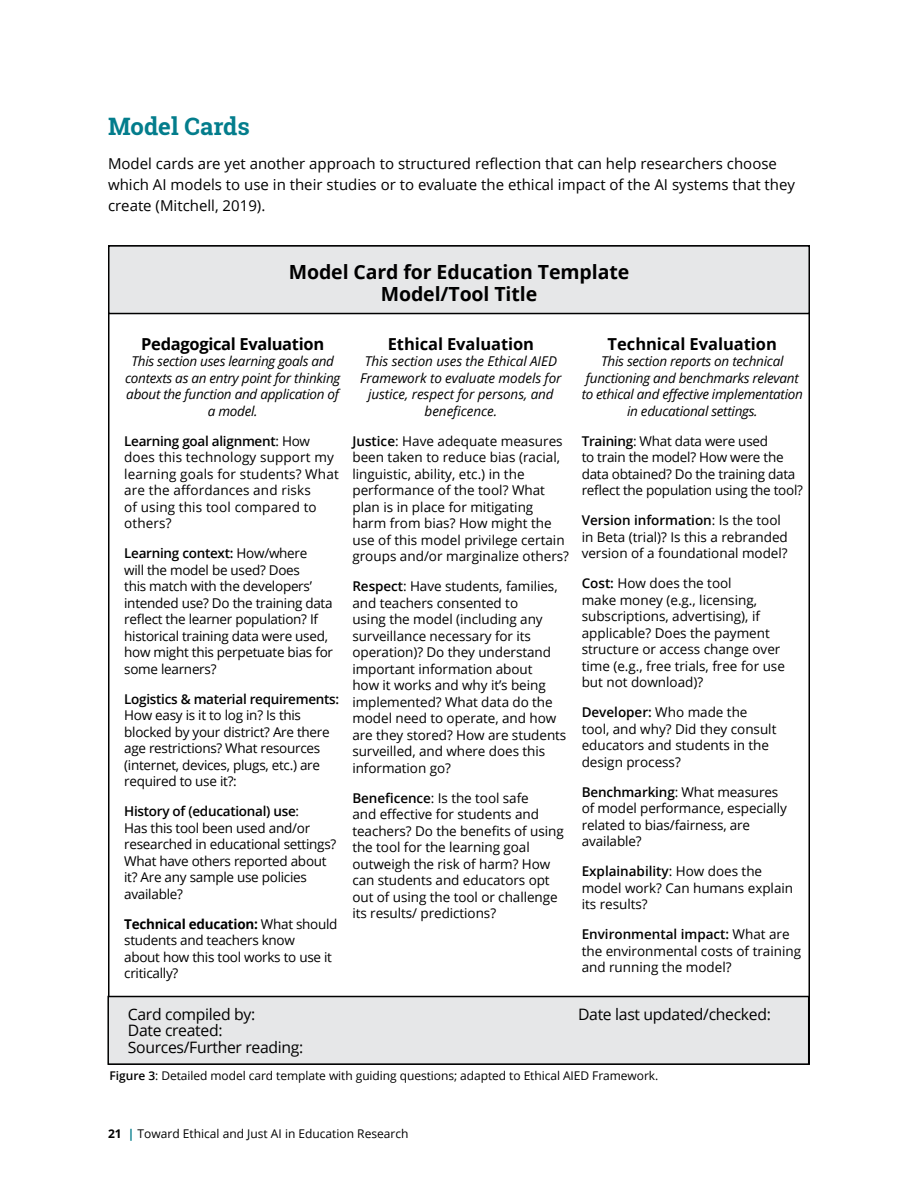
<style>
.page{position:relative;width:918px;height:1188px;background:#fff}
.page>*{position:absolute;margin:0;border:0;box-sizing:border-box;transform-origin:0 0}
.t1{font:700 24px "Roboto Slab";color:#037d8c}
.t2{font:700 19.5px/22.5px "Open Sans";letter-spacing:-.005em;color:#000;text-align:center}
.t3{font:700 16.5px "Open Sans";letter-spacing:-.005em;color:#000}
.t4{font:15.75px/16.5px "Open Sans";letter-spacing:-.02em;color:#000}
.t5{font:15px/21px "Open Sans";color:#000}
.t6{font:13.5px/16.5px "Open Sans";letter-spacing:-.005em;color:#000}
.t7{font:italic 13.5px/16.5px "Open Sans";letter-spacing:-.02em;color:#000;text-align:center}
.t8{font:600 13.5px "Open Sans";letter-spacing:-.02em;color:#000}
.t9{font:12px "Open Sans";letter-spacing:-.005em;color:#000}
.s1{font-weight:600}
.s2{font-weight:700}
.s3{font-weight:700;color:#037d8c}
</style>
<div class="page">
<div style="left:109px;top:246px;width:700px;height:68px;background:#e6e7e8"></div>
<div style="left:108px;top:245px;width:702px;height:69px;border:2px solid #000"></div>
<div style="left:108px;top:997px;width:701px;height:67px;background:#e6e7e8"></div>
<div style="left:107px;top:996px;width:702px;height:69px;border:2px solid #000"></div>
<h1 class="t1" style="left:108px;top:110px;width:143px">Model Cards</h1>
<p class="t5" style="left:108px;top:153px;width:689px">Model cards are yet another approach to structured reflection that can help researchers choose which AI models to use in their studies or to evaluate the ethical impact of the AI systems that they create (Mitchell, 2019).</p>
<h2 class="t2" style="left:289px;top:260px;width:342px">Model Card for Education Template<br>Model/Tool Title</h2>
<p class="t3" style="left:141px;top:332px;width:184px">Pedagogical Evaluation</p>
<p class="t7" style="left:125px;top:353px;width:217px">This section uses learning goals and contexts as an entry point for thinking about the function and application of a model.</p>
<p class="t6" style="left:124px;top:432px;width:216px"><span class="s1">Learning goal alignment</span>: How does this technology support my learning goals for students? What are the affordances and risks<br>of using this tool compared to others?</p>
<p class="t6" style="left:124px;top:545px;width:210px"><span class="s1">Learning context:</span> How/where<br>will the model be used? Does<br>this match with the developers’ intended use? Do the training data reflect the learner population? If historical training data were used, how might this perpetuate bias for some learners?</p>
<p class="t8" style="left:124px;top:690px;width:217px">Logistics &amp; material requirements:</p>
<p class="t6" style="left:124px;top:707px;width:207px">How easy is it to log in? Is this blocked by your district? Are there age restrictions? What resources (internet, devices, plugs, etc.) are required to use it?:</p>
<p class="t6" style="left:124px;top:803px;width:214px"><span class="s1">History of (educational) use</span>:<br>Has this tool been used and/or researched in educational settings?<br>What have others reported about it? Are any sample use policies available?</p>
<p class="t6" style="left:124px;top:915px;width:215px"><span class="s2">Technical education:</span> What should students and teachers know<br>about how this tool works to use it critically?</p>
<p class="t3" style="left:388px;top:332px;width:148px">Ethical Evaluation</p>
<p class="t7" style="left:360px;top:353px;width:203px">This section uses the Ethical AIED<br>Framework to evaluate models for justice, respect for persons, and beneficence.</p>
<p class="t6" style="left:352px;top:432px;width:218px"><span class="s1">Justice</span>: Have adequate measures been taken to reduce bias (racial, linguistic, ability, etc.) in the performance of the tool? What plan is in place for mitigating harm from bias? How might the use of this model privilege certain groups and/or marginalize others?</p>
<p class="t6" style="left:352px;top:578px;width:215px"><span class="s1">Respect</span>: Have students, families, and teachers consented to<br>using the model (including any surveillance necessary for its operation)? Do they understand important information about<br>how it works and why it’s being implemented? What data do the model need to operate, and how are they stored? How are students surveilled, and where does this information go?</p>
<p class="t6" style="left:352px;top:789px;width:213px"><span class="s1">Beneficence</span>: Is the tool safe<br>and effective for students and teachers? Do the benefits of using the tool for the learning goal outweigh the risk of harm? How can students and educators opt out of using the tool or challenge its results/ predictions?</p>
<p class="t3" style="left:608px;top:332px;width:171px">Technical Evaluation</p>
<p class="t7" style="left:582px;top:353px;width:223px">This section reports on technical functioning and benchmarks relevant to ethical and effective implementation in educational settings.</p>
<p class="t6" style="left:582px;top:432px;width:223px"><span class="s1">Training</span>: What data were used<br>to train the model? How were the data obtained? Do the training data reflect the population using the tool?</p>
<p class="t6" style="left:582px;top:512px;width:208px"><span class="s1">Version information</span>: Is the tool in Beta (trial)? Is this a rebranded version of a foundational model?</p>
<p class="t6" style="left:582px;top:575px;width:205px"><span class="s1">Cost:</span> How does the tool<br>make money (e.g., licensing, subscriptions, advertising), if applicable? Does the payment structure or access change over time (e.g., free trials, free for use but not download)?</p>
<p class="t6" style="left:582px;top:704px;width:196px"><span class="s1">Developer:</span> Who made the tool, and why? Did they consult educators and students in the design process?</p>
<p class="t6" style="left:582px;top:783px;width:207px"><span class="s1">Benchmarking</span>: What measures of model performance, especially related to bias/fairness, are available?</p>
<p class="t6" style="left:582px;top:863px;width:213px"><span class="s1">Explainability</span>: How does the model work? Can humans explain its results?</p>
<p class="t6" style="left:582px;top:926px;width:221px"><span class="s1">Environmental impact:</span> What are the environmental costs of training and running the model?</p>
<p class="t4" style="left:128px;top:1006px;width:177px">Card compiled by:<br>Date created:<br>Sources/Further reading:</p>
<p class="t4" style="left:578px;top:1005px;width:194px">Date last updated/checked:</p>
<p class="t9" style="left:110px;top:1068px;width:550px"><span class="s1">Figure 3</span>: Detailed model card template with guiding questions; adapted to Ethical AIED Framework.</p>
<p class="t9" style="left:108px;top:1126px;width:302px"><span class="s2">21</span> <span class="s3">|</span> Toward Ethical and Just AI in Education Research</p>
</div>
